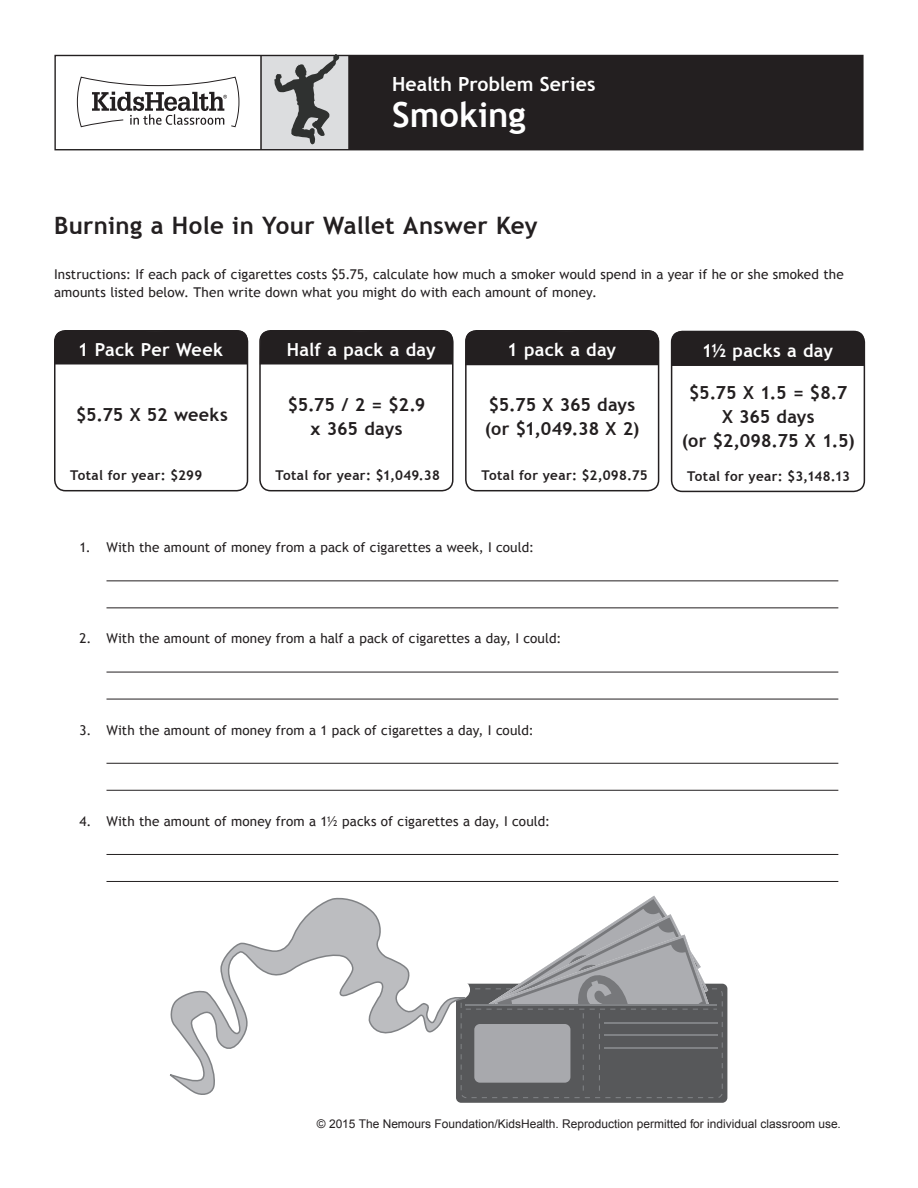
<style>
.page{position:relative;width:918px;height:1188px;background:#fff}
.page>*{position:absolute;margin:0;border:0;box-sizing:border-box;transform-origin:0 0}
.Handout_Header{font:700 34.5px "Trebuchet MS";color:#fff}
.Handout_Title{font:700 24px "Trebuchet MS";letter-spacing:.01em;color:#231f20}
.Handout_Header-2{font:700 19.5px "Trebuchet MS";color:#fff}
.Handout_Header-3{font:700 18px "Trebuchet MS";color:#231f20}
.Handout_Header-4{font:700 18px "Trebuchet MS";letter-spacing:.015em;color:#fff}
.t1{font:13.5px/18px "Trebuchet MS";letter-spacing:.005em;color:#231f20}
.Handout_Header-5{font:700 13.5px "Trebuchet MS";letter-spacing:.02em;color:#231f20}
.t2{font:12px "Arial";color:#231f20}
</style>
<div class="page">
<div style="left:261px;top:55px;width:88px;height:95px;background:#dcdddf"></div>
<div style="left:349px;top:55px;width:513px;height:95px;background:#231f20"></div>
<svg style="left:76px;top:76px;width:164px;height:52px"></svg>
<hr style="left:348px;top:55px;width:2px;height:95px;background:#231f20">
<hr style="left:260px;top:55px;width:2px;height:95px;background:#231f20">
<div style="left:54px;top:55px;width:810px;height:95px;border:1px solid #231f20"></div>
<svg style="left:274px;top:54px;width:65px;height:91px"></svg>
<hr style="left:106px;top:580px;width:732px;height:1px;background:#231f20">
<hr style="left:106px;top:607px;width:732px;height:1px;background:#231f20">
<hr style="left:106px;top:672px;width:732px;height:1px;background:#231f20">
<hr style="left:106px;top:699px;width:732px;height:1px;background:#231f20">
<hr style="left:106px;top:763px;width:732px;height:1px;background:#231f20">
<hr style="left:106px;top:790px;width:732px;height:1px;background:#231f20">
<hr style="left:106px;top:854px;width:732px;height:1px;background:#231f20">
<hr style="left:106px;top:881px;width:732px;height:1px;background:#231f20">
<div style="left:259px;top:330px;width:195px;height:161px;border:2px solid #231f20;border-radius:11px"></div>
<div style="left:54px;top:330px;width:194px;height:161px;border:2px solid #231f20;border-radius:11px"></div>
<div style="left:465px;top:330px;width:194px;height:161px;border:2px solid #231f20;border-radius:11px"></div>
<div style="left:54px;top:331px;width:194px;height:33px;background:#231f20"></div>
<hr style="left:465px;top:364px;width:193px;height:1px;background:#231f20">
<div style="left:260px;top:331px;width:193px;height:33px;background:#231f20"></div>
<div style="left:465px;top:331px;width:194px;height:33px;background:#231f20"></div>
<div style="left:671px;top:331px;width:194px;height:161px;border:2px solid #231f20;border-radius:11px"></div>
<hr style="left:671px;top:364px;width:193px;height:2px;background:#231f20">
<div style="left:671px;top:331px;width:194px;height:34px;background:#231f20"></div>
<div style="left:456px;top:984px;width:271px;height:119px;background:#57585a;border-radius:5px"></div>
<svg style="left:467px;top:896px;width:256px;height:202px"></svg>
<div style="left:474px;top:1024px;width:96px;height:59px;background:#a8a9ad;border-radius:6px"></div>
<svg style="left:451px;top:980px;width:19px;height:19px"></svg>
<svg style="left:169px;top:897px;width:298px;height:201px"></svg>
<p class="Handout_Header-2" style="left:392px;top:71px;width:205px">Health Problem Series</p>
<p class="Handout_Header" style="left:392px;top:93px;width:135px">Smoking</p>
<p class="Handout_Title" style="left:54px;top:210px;width:485px">Burning a Hole in Your Wallet Answer Key</p>
<p class="t1" style="left:54px;top:266px;width:791px">Instructions: If each pack of cigarettes costs $5.75, calculate how much a smoker would spend in a year if he or she smoked the amounts listed below. Then write down what you might do with each amount of money.</p>
<p class="Handout_Header-4" style="left:78px;top:338px;width:147px">1 Pack Per Week</p>
<p class="Handout_Header-3" style="left:76px;top:403px;width:153px">$5.75 X 52 weeks</p>
<p class="Handout_Header-5" style="left:70px;top:467px;width:134px">Total for year: $299</p>
<p class="Handout_Header-4" style="left:287px;top:338px;width:150px">Half a pack a day</p>
<p class="Handout_Header-4" style="left:507px;top:338px;width:111px">1 pack a day</p>
<p class="Handout_Header-3" style="left:288px;top:393px;width:139px">$5.75 / 2 = $2.9</p>
<p class="Handout_Header-3" style="left:311px;top:417px;width:93px">x 365 days</p>
<p class="Handout_Header-3" style="left:489px;top:393px;width:148px">$5.75 X 365 days</p>
<p class="Handout_Header-3" style="left:485px;top:417px;width:156px">(or $1,049.38 X 2)</p>
<p class="Handout_Header-5" style="left:275px;top:467px;width:166px">Total for year: $1,049.38</p>
<p class="Handout_Header-5" style="left:482px;top:467px;width:168px">Total for year: $2,098.75</p>
<p class="t1" style="left:80px;top:539px;width:456px">1. With the amount of money from a pack of cigarettes a week, I could:</p>
<p class="t1" style="left:80px;top:630px;width:483px">2. With the amount of money from a half a pack of cigarettes a day, I could:</p>
<p class="t1" style="left:80px;top:721px;width:456px">3. With the amount of money from a 1 pack of cigarettes a day, I could:</p>
<p class="t1" style="left:80px;top:812px;width:472px">4. With the amount of money from a 1½ packs of cigarettes a day, I could:</p>
<p class="Handout_Header-4" style="left:702px;top:339px;width:133px">1½ packs a day</p>
<p class="Handout_Header-3" style="left:689px;top:381px;width:160px">$5.75 X 1.5 = $8.7</p>
<p class="Handout_Header-3" style="left:722px;top:405px;width:94px">X 365 days</p>
<p class="Handout_Header-3" style="left:682px;top:429px;width:175px">(or $2,098.75 X 1.5)</p>
<p class="Handout_Header-5" style="left:687px;top:468px;width:164px">Total for year: $3,148.13</p>
<p class="t2" style="left:317px;top:1116px;width:526px">© 2015 The Nemours Foundation/KidsHealth. Reproduction permitted for individual classroom use.</p>
</div>
